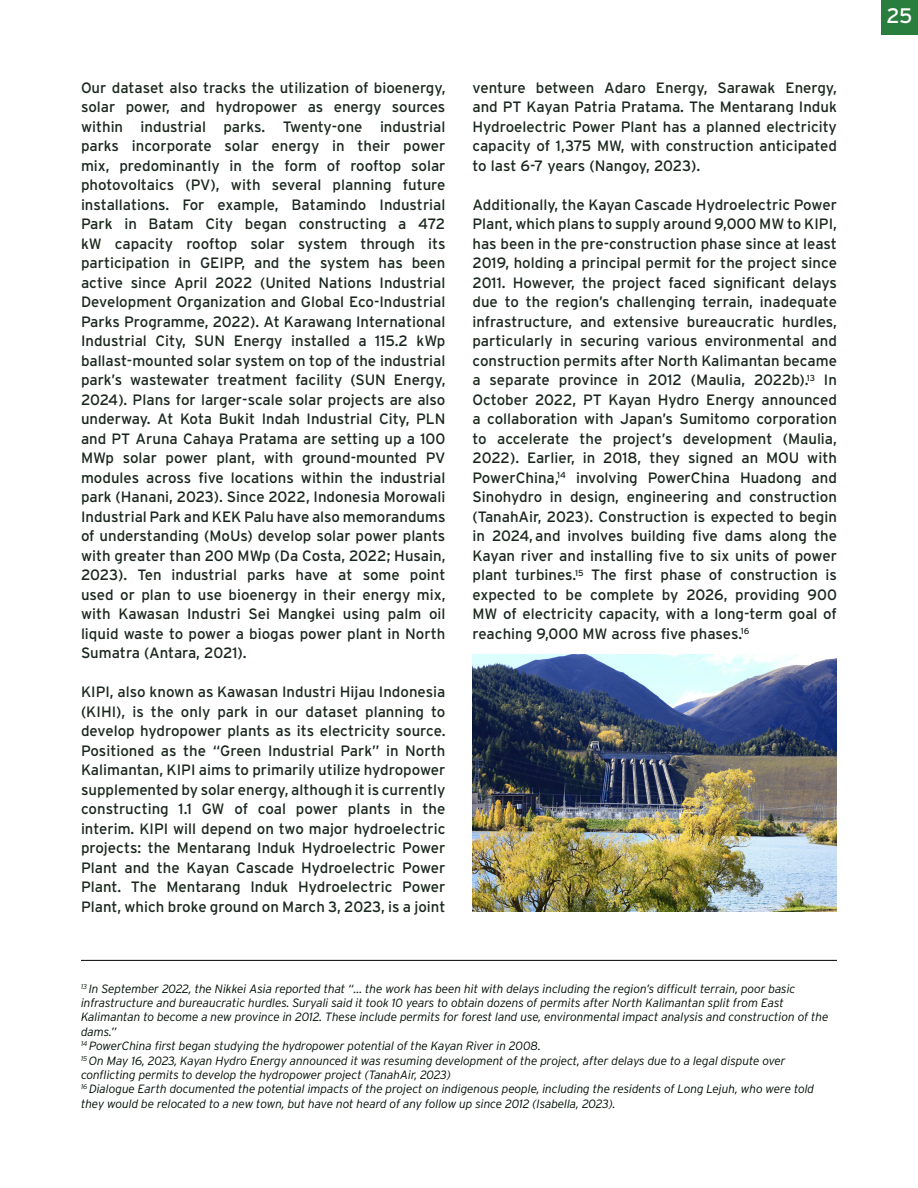
<style>
.page{position:relative;width:918px;height:1188px;background:#fff}
.page>*{position:absolute;margin:0;border:0;box-sizing:border-box;transform-origin:0 0}
.t1{font:21px "Interstate";color:#fff}
.t2{font:15px/19.5px "Interstate";color:#1a271e;text-align:justify}
.t3{font:italic 300 12px/14.4px "Interstate";letter-spacing:-.01em;color:#000f05}
</style>
<div class="page">
<div style="left:881px;top:0;width:37px;height:35px;background:#297d3d"></div>
<img style="left:472px;top:654px;width:365px;height:258px">
<hr style="left:81px;top:960px;width:756px;height:1px;background:#000">
<p class="t2" style="left:81px;top:78px;width:366px">Our dataset also tracks the utilization of bioenergy, solar power, and hydropower as energy sources within industrial parks. Twenty-one industrial parks incorporate solar energy in their power mix, predominantly in the form of rooftop solar photovoltaics (PV), with several planning future installations. For example, Batamindo Industrial Park in Batam City began constructing a 472 kW capacity rooftop solar system through its participation in GEIPP, and the system has been active since April 2022 (United Nations Industrial Development Organization and Global Eco-Industrial Parks Programme, 2022). At Karawang International Industrial City, SUN Energy installed a 115.2 kWp ballast-mounted solar system on top of the industrial park’s wastewater treatment facility (SUN Energy, 2024). Plans for larger-scale solar projects are also underway. At Kota Bukit Indah Industrial City, PLN and PT Aruna Cahaya Pratama are setting up a 100<br>MWp solar power plant, with ground-mounted PV modules across five locations within the industrial park (Hanani, 2023). Since 2022, Indonesia Morowali Industrial Park and KEK Palu have also memorandums of understanding (MoUs) develop solar power plants with greater than 200 MWp (Da Costa, 2022; Husain, 2023). Ten industrial parks have at some point used or plan to use bioenergy in their energy mix, with Kawasan Industri Sei Mangkei using palm oil liquid waste to power a biogas power plant in North Sumatra (Antara, 2021).</p>
<p class="t2" style="left:81px;top:682px;width:366px">KIPI, also known as Kawasan Industri Hijau Indonesia (KIHI), is the only park in our dataset planning to develop hydropower plants as its electricity source.<br>Positioned as the “Green Industrial Park” in North Kalimantan, KIPI aims to primarily utilize hydropower supplemented by solar energy, although it is currently constructing 1.1 GW of coal power plants in the interim. KIPI will depend on two major hydroelectric projects: the Mentarang Induk Hydroelectric Power Plant and the Kayan Cascade Hydroelectric Power Plant. The Mentarang Induk Hydroelectric Power Plant, which broke ground on March 3, 2023, is a joint</p>
<p class="t2" style="left:472px;top:78px;width:366px">venture between Adaro Energy, Sarawak Energy, and PT Kayan Patria Pratama. The Mentarang Induk Hydroelectric Power Plant has a planned electricity capacity of 1,375 MW, with construction anticipated to last 6-7 years (Nangoy, 2023).</p>
<p class="t2" style="left:472px;top:195px;width:366px">Additionally, the Kayan Cascade Hydroelectric Power Plant, which plans to supply around 9,000 MW to KIPI, has been in the pre-construction phase since at least 2019, holding a principal permit for the project since 2011. However, the project faced significant delays due to the region’s challenging terrain, inadequate infrastructure, and extensive bureaucratic hurdles, particularly in securing various environmental and construction permits after North Kalimantan became a separate province in 2012 (Maulia, 2022b).<sup>13</sup> In October 2022, PT Kayan Hydro Energy announced a collaboration with Japan’s Sumitomo corporation to accelerate the project’s development (Maulia, 2022). Earlier, in 2018, they signed an MOU with PowerChina,<sup>14</sup> involving PowerChina Huadong and Sinohydro in design, engineering and construction (TanahAir, 2023). Construction is expected to begin in 2024, and involves building five dams along the Kayan river and installing five to six units of power plant turbines.<sup>15</sup> The first phase of construction is expected to be complete by 2026, providing 900<br>MW of electricity capacity, with a long-term goal of reaching 9,000 MW across five phases.<sup>16</sup></p>
<p class="t3" style="left:81px;top:981px;width:749px"><sup>13</sup> In September 2022, the Nikkei Asia reported that “… the work has been hit with delays including the region’s difficult terrain, poor basic infrastructure and bureaucratic hurdles. Suryali said it took 10 years to obtain dozens of permits after North Kalimantan split from East Kalimantan to become a new province in 2012. These include permits for forest land use, environmental impact analysis and construction of the dams.”</p>
<p class="t3" style="left:81px;top:1039px;width:461px"><sup>14</sup> PowerChina first began studying the hydropower potential of the Kayan River in 2008.</p>
<p class="t3" style="left:81px;top:1053px;width:706px"><sup>15</sup> On May 16, 2023, Kayan Hydro Energy announced it was resuming development of the project, after delays due to a legal dispute over conflicting permits to develop the hydropower project (TanahAir, 2023)</p>
<p class="t3" style="left:81px;top:1082px;width:735px"><sup>16</sup> Dialogue Earth documented the potential impacts of the project on indigenous people, including the residents of Long Lejuh, who were told they would be relocated to a new town, but have not heard of any follow up since 2012 (Isabella, 2023).</p>
<p class="t1" style="left:887px;top:3px;width:28px">25</p>
</div>
